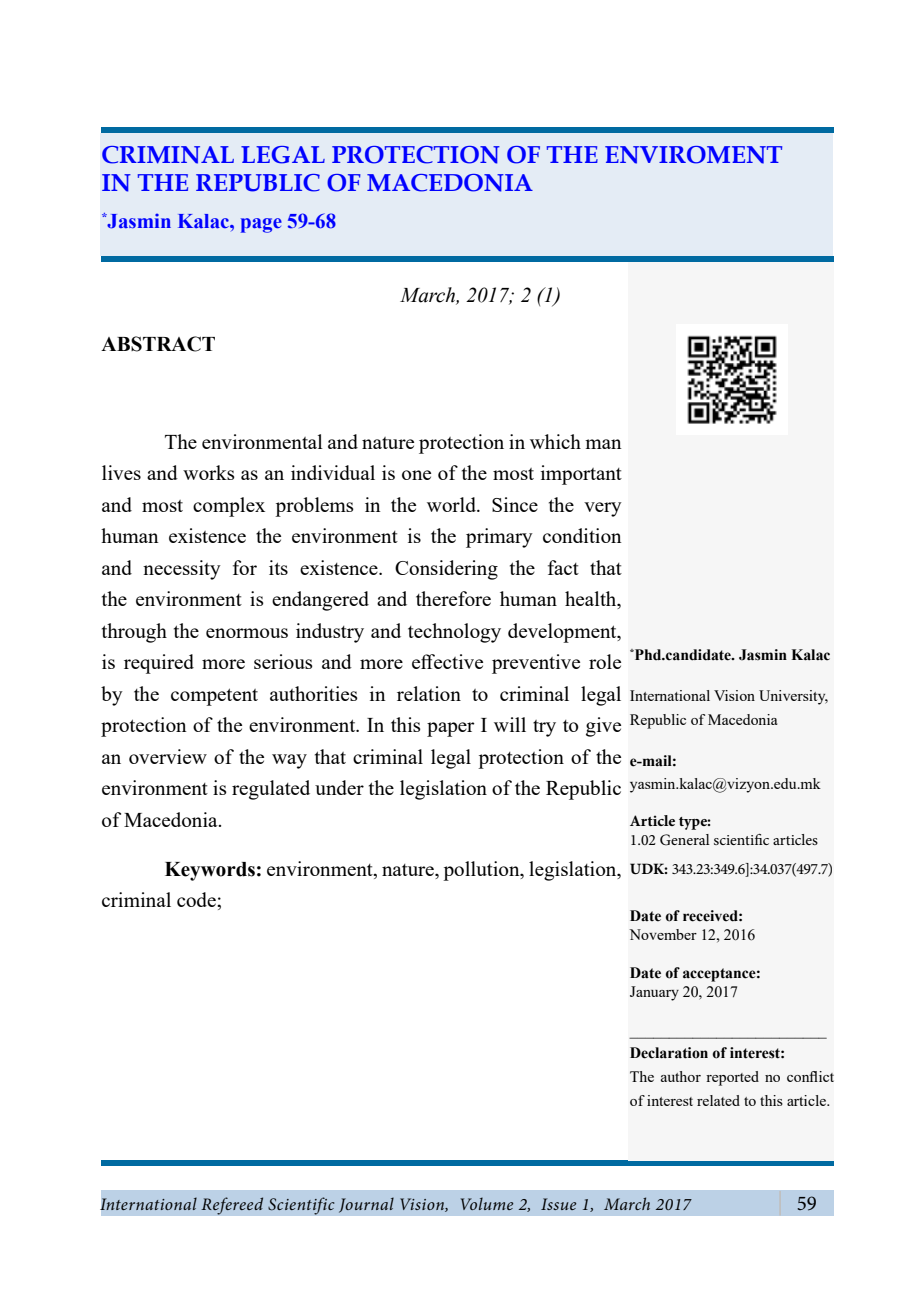
<style>
.page{position:relative;width:918px;height:1315px;background:#fff}
.page>*{position:absolute;margin:0;border:0;box-sizing:border-box;transform-origin:0 0}
.t1{font:700 24.5px/28px "Book Antiqua";color:#00f}
.t2{font:21px/31.5px "Times New Roman";color:#000;text-align:justify}
.t3{font:700 21px "Times New Roman";color:#00f}
.t4{font:italic 21px "Times New Roman";color:#000}
.t5{font:700 21px "Times New Roman";color:#000}
.t6{font:21px "Minion Pro";color:#000}
.t7{font:italic 17.5px "Minion Pro";letter-spacing:.02em;color:#000}
.t8{font:15.75px/23.6px "Times New Roman";color:#000}
.t9{font:700 15.75px "Times New Roman";color:#000}
.t10{font:15.75px/28.9px "Minion Pro";color:#000}
.t11{font:700 15.75px "Minion Pro";letter-spacing:.005em;color:#000}
.s1{font-weight:700}
</style>
<div class="page">
<div style="left:101px;top:1190px;width:732px;height:26px;background:#bcd1e6"></div>
<hr style="left:779px;top:1191px;width:2px;height:24px;background:#c0c0c0">
<div style="left:101px;top:1160px;width:732px;height:5px;background:#006aa1"></div>
<div style="left:628px;top:256px;width:206px;height:904px;background:#f6f6f6"></div>
<div style="left:101px;top:256px;width:732px;height:5px;background:#006aa1"></div>
<div style="left:101px;top:127px;width:732px;height:5px;background:#006aa1"></div>
<div style="left:100px;top:133px;width:732px;height:122px;background:#e4ecf5"></div>
<img style="left:687px;top:335px;width:90px;height:89px">
<p class="t1" style="left:101px;top:141px;width:683px">CRIMINAL LEGAL PROTECTION OF THE ENVIROMENT<br>IN THE REPUBLIC OF MACEDONIA</p>
<p class="t3" style="left:101px;top:206px;width:236px"><sup>*</sup>Jasmin Kalac, page 59-68</p>
<p class="t5" style="left:102px;top:329px;width:116px">ABSTRACT</p>
<p class="t4" style="left:401px;top:280px;width:162px">March, 2017; 2 (1)</p>
<p class="t2" style="left:102px;top:425px;width:522px;text-indent:63px">The environmental and nature protection in which man lives and works as an individual is one of the most important and most complex problems in the world. Since the very human existence the environment is the primary condition and necessity for its existence. Considering the fact that the environment is endangered and therefore human health, through the enormous industry and technology development, is required more serious and more effective preventive role by the competent authorities in relation to criminal legal protection of the environment. In this paper I will try to give an overview of the way that criminal legal protection of the environment is regulated under the legislation of the Republic of Macedonia.</p>
<p class="t2" style="left:102px;top:852px;width:521px;text-indent:63px"><span class="s1">Keywords:</span> environment, nature, pollution, legislation, criminal code;</p>
<p class="t9" style="left:630px;top:643px;width:202px"><sup>*</sup>Phd.candidate. Jasmin Kalac</p>
<p class="t8" style="left:630px;top:683px;width:200px">International Vision University,<br>Republic of Macedonia</p>
<p class="t9" style="left:630px;top:749px;width:49px">e-mail:</p>
<p class="t8" style="left:630px;top:772px;width:192px">yasmin.kalac@vizyon.edu.mk</p>
<p class="t11" style="left:630px;top:809px;width:83px">Article type:</p>
<p class="t10" style="left:630px;top:825px;width:205px">1.02 General scientific articles<br><span class="s1">UDK:</span> 343.23:349.6]:34.037(497.7)</p>
<p class="t9" style="left:630px;top:904px;width:115px">Date of received:</p>
<p class="t8" style="left:630px;top:922px;width:127px">November 12, 2016</p>
<p class="t9" style="left:630px;top:961px;width:133px">Date of acceptance:</p>
<p class="t8" style="left:630px;top:979px;width:110px">January 20, 2017</p>
<p class="t8" style="left:630px;top:1017px;width:198px">_________________________</p>
<p class="t9" style="left:630px;top:1041px;width:157px">Declaration of interest:</p>
<p class="t8" style="left:630px;top:1064px;width:206px">The author reported no conflict of interest related to this article.</p>
<p class="t7" style="left:100px;top:1192px;width:592px">International Refereed Scientific Journal Vision, Volume 2, Issue 1, March 2017</p>
<p class="t6" style="left:797px;top:1188px;width:22px">59</p>
</div>
